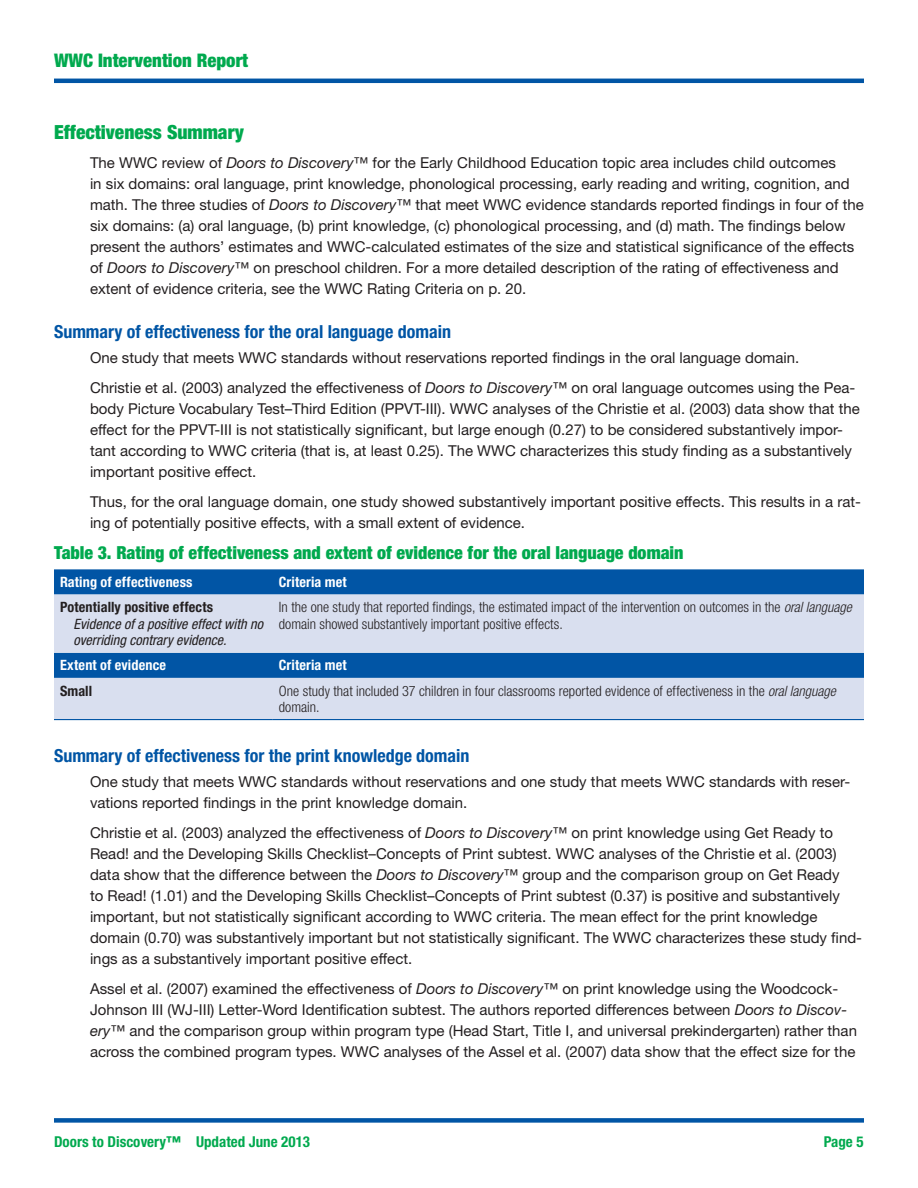
<style>
.page{position:relative;width:918px;height:1188px;background:#fff}
.page>*{position:absolute;margin:0;border:0;box-sizing:border-box;transform-origin:0 0}
.Green_Head{font:900 condensed 19.5px "Helvetica Neue LT Std";color:#00a94e}
.t1{font:900 condensed 18.75px "Helvetica Neue LT Std";color:#00a94e}
.blue_heading-left{font:700 condensed 18px "Helvetica Neue LT Std";color:#0155a5}
.Table_title{font:900 condensed 18px "Helvetica Neue LT Std";color:#00a94e}
.text__indent{font:15px/21px "Helvetica Neue LT Std";color:#231f20}
.t2{font:700 condensed 15px "Helvetica Neue LT Std";color:#00a94e}
.t3{font:300 condensed 14.25px/16.5px "Helvetica Neue LT Std";color:#231f20}
.t4{font:italic condensed 14.25px/16.5px "Helvetica Neue LT Std";color:#231f20}
.Table_sub_head_whi{font:700 condensed 14.25px "Helvetica Neue LT Std";letter-spacing:.01em;color:#fff}
.Table_sub_head-bla{font:700 condensed 14.25px "Helvetica Neue LT Std";letter-spacing:.005em;color:#231f20}
.s1{font-style:italic}
.s2{font-weight:700;font-style:normal}
</style>
<div class="page">
<div style="left:54px;top:1118px;width:810px;height:5px;background:#0155a5"></div>
<hr style="left:54px;top:79px;width:810px;height:4px;background:#0155a5">
<svg style="left:54px;top:569px;width:810px;height:26px;background:#0a5ba8"></svg>
<svg style="left:54px;top:595px;width:810px;height:124px;background:#adc3e0"></svg>
<hr style="left:54px;top:719px;width:219px;height:1px;background:#0155a5">
<hr style="left:273px;top:719px;width:591px;height:1px;background:#0155a5">
<p class="t1" style="left:54px;top:49px;width:196px">WWC Intervention Report</p>
<p class="Green_Head" style="left:54px;top:120px;width:191px">Effectiveness Summary</p>
<p class="text__indent" style="left:90px;top:152px;width:775px">The WWC review of <span class="s1">Doors to Discovery</span>™ for the Early Childhood Education topic area includes child outcomes<br>in six domains: oral language, print knowledge, phonological processing, early reading and writing, cognition, and math. The three studies of <span class="s1">Doors to Discovery</span>™ that meet WWC evidence standards reported findings in four of the six domains: (a) oral language, (b) print knowledge, (c) phonological processing, and (d) math. The findings below present the authors’ estimates and WWC-calculated estimates of the size and statistical significance of the effects of <span class="s1">Doors to Discovery</span>™ on preschool children. For a more detailed description of the rating of effectiveness and extent of evidence criteria, see the WWC Rating Criteria on p. 20.</p>
<p class="blue_heading-left" style="left:54px;top:320px;width:399px">Summary of effectiveness for the oral language domain</p>
<p class="text__indent" style="left:90px;top:347px;width:711px">One study that meets WWC standards without reservations reported findings in the oral language domain.</p>
<p class="text__indent" style="left:90px;top:377px;width:771px">Christie et al. (2003) analyzed the effectiveness of <span class="s1">Doors to Discovery</span>™ on oral language outcomes using the Pea&shy;body Picture Vocabulary Test–Third Edition (PPVT-III). WWC analyses of the Christie et al. (2003) data show that the effect for the PPVT-III is not statistically significant, but large enough (0.27) to be considered substantively impor&shy;tant according to WWC criteria (that is, at least 0.25). The WWC characterizes this study finding as a substantively important positive effect.</p>
<p class="text__indent" style="left:90px;top:491px;width:772px">Thus, for the oral language domain, one study showed substantively important positive effects. This results in a rat&shy;ing of potentially positive effects, with a small extent of evidence.</p>
<p class="Table_title" style="left:54px;top:542px;width:631px">Table 3. Rating of effectiveness and extent of evidence for the oral language domain</p>
<p class="Table_sub_head_whi" style="left:60px;top:573px;width:134px">Rating of effectiveness</p>
<p class="Table_sub_head_whi" style="left:279px;top:573px;width:69px">Criteria met</p>
<p class="t4" style="left:73px;top:599px;width:191px;text-indent:-13px"><span class="s2">Potentially positive effects<br></span>Evidence of a positive effect with no overriding contrary evidence.</p>
<p class="t3" style="left:279px;top:599px;width:575px">In the one study that reported findings, the estimated impact of the intervention on outcomes in the <span class="s1">oral language </span>domain showed substantively important positive effects.</p>
<p class="Table_sub_head_whi" style="left:60px;top:657px;width:108px">Extent of evidence</p>
<p class="Table_sub_head_whi" style="left:279px;top:657px;width:69px">Criteria met</p>
<p class="Table_sub_head-bla" style="left:60px;top:682px;width:34px">Small</p>
<p class="t3" style="left:279px;top:682px;width:559px">One study that included 37 children in four classrooms reported evidence of effectiveness in the <span class="s1">oral language </span>domain.</p>
<p class="blue_heading-left" style="left:54px;top:744px;width:417px">Summary of effectiveness for the print knowledge domain</p>
<p class="text__indent" style="left:90px;top:771px;width:762px">One study that meets WWC standards without reservations and one study that meets WWC standards with reser&shy;vations reported findings in the print knowledge domain.</p>
<p class="text__indent" style="left:90px;top:822px;width:774px">Christie et al. (2003) analyzed the effectiveness of <span class="s1">Doors to Discovery</span>™ on print knowledge using Get Ready to Read! and the Developing Skills Checklist–Concepts of Print subtest. WWC analyses of the Christie et al. (2003) data show that the difference between the <span class="s1">Doors to Discovery</span>™ group and the comparison group on Get Ready<br>to Read! (1.01) and the Developing Skills Checklist–Concepts of Print subtest (0.37) is positive and substantively important, but not statistically significant according to WWC criteria. The mean effect for the print knowledge domain (0.70) was substantively important but not statistically significant. The WWC characterizes these study find&shy;ings as a substantively important positive effect.</p>
<p class="text__indent" style="left:90px;top:978px;width:769px">Assel et al. (2007) examined the effectiveness of <span class="s1">Doors to Discovery</span>™ on print knowledge using the Woodcock-Johnson III (WJ-III) Letter-Word Identification subtest. The authors reported differences between <span class="s1">Doors to Discov&shy;ery</span>™ and the comparison group within program type (Head Start, Title I, and universal prekindergarten) rather than across the combined program types. WWC analyses of the Assel et al. (2007) data show that the effect size for the</p>
<p class="t2" style="left:54px;top:1132px;width:258px">Doors to Discovery™ Updated June 2013</p>
<p class="t2" style="left:824px;top:1132px;width:41px">Page 5</p>
</div>
